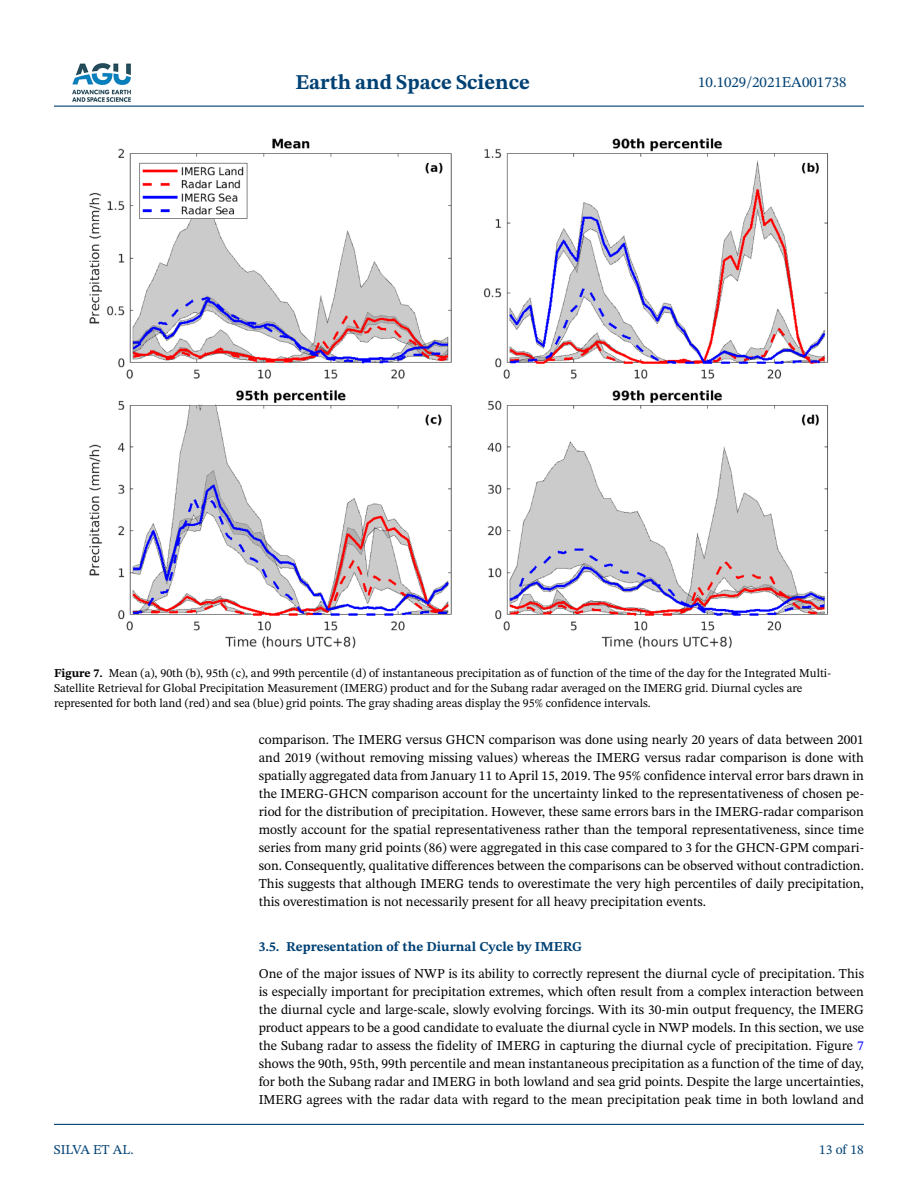
<style>
.page{position:relative;width:918px;height:1188px;background:#fff}
.page>*{position:absolute;margin:0;border:0;box-sizing:border-box;transform-origin:0 0}
.t1{font:700 21px "STIX Two Text";color:#004174}
.t2{font:15px "STIX Two Text";color:#004174}
.t3{font:13.5px/18px "STIX Two Text";color:#000;text-align:justify}
.t4{font:700 13.5px "STIX Two Text";color:#004174}
.t5{font:13.5px "STIX Two Text";color:#004174}
.t6{font:12px/15px "STIX Two Text";color:#000}
.s1{font-weight:700}
.s2{color:#00f}
</style>
<div class="page">
<hr style="left:54px;top:106px;width:810px;height:1px;background:#004174">
<hr style="left:54px;top:1124px;width:810px;height:1px;background:#004174">
<img style="left:72px;top:63px;width:59px;height:39px">
<img style="left:89px;top:138px;width:739px;height:510px">
<h1 class="t1" style="left:295px;top:67px;width:236px">Earth and Space Science</h1>
<p class="t2" style="left:698px;top:72px;width:150px">10.1029/2021EA001738</p>
<p class="t6" style="left:54px;top:665px;width:779px"><span class="s1">Figure 7.</span> Mean (a), 90th (b), 95th (c), and 99th percentile (d) of instantaneous precipitation as of function of the time of the day for the Integrated Multi-<br>Satellite Retrieval for Global Precipitation Measurement (IMERG) product and for the Subang radar averaged on the IMERG grid. Diurnal cycles are represented for both land (red) and sea (blue) grid points. The gray shading areas display the 95% confidence intervals.</p>
<p class="t5" style="left:54px;top:1140px;width:81px">SILVA ET AL.</p>
<p class="t3" style="left:259px;top:730px;width:607px">comparison. The IMERG versus GHCN comparison was done using nearly 20 years of data between 2001 and 2019 (without removing missing values) whereas the IMERG versus radar comparison is done with spatially aggregated data from January 11 to April 15, 2019. The 95% confidence interval error bars drawn in the IMERG-GHCN comparison account for the uncertainty linked to the representativeness of chosen pe&shy;riod for the distribution of precipitation. However, these same errors bars in the IMERG-radar comparison mostly account for the spatial representativeness rather than the temporal representativeness, since time series from many grid points (86) were aggregated in this case compared to 3 for the GHCN-GPM compari&shy;son. Consequently, qualitative differences between the comparisons can be observed without contradiction.<br>This suggests that although IMERG tends to overestimate the very high percentiles of daily precipitation, this overestimation is not necessarily present for all heavy precipitation events.</p>
<p class="t4" style="left:259px;top:937px;width:325px">3.5. Representation of the Diurnal Cycle by IMERG</p>
<p class="t3" style="left:259px;top:964px;width:607px">One of the major issues of NWP is its ability to correctly represent the diurnal cycle of precipitation. This is especially important for precipitation extremes, which often result from a complex interaction between the diurnal cycle and large-scale, slowly evolving forcings. With its 30-min output frequency, the IMERG product appears to be a good candidate to evaluate the diurnal cycle in NWP models. In this section, we use the Subang radar to assess the fidelity of IMERG in capturing the diurnal cycle of precipitation. Figure <span class="s2">7 </span>shows the 90th, 95th, 99th percentile and mean instantaneous precipitation as a function of the time of day, for both the Subang radar and IMERG in both lowland and sea grid points. Despite the large uncertainties, IMERG agrees with the radar data with regard to the mean precipitation peak time in both lowland and</p>
<p class="t5" style="left:819px;top:1140px;width:46px">13 of 18</p>
</div>
